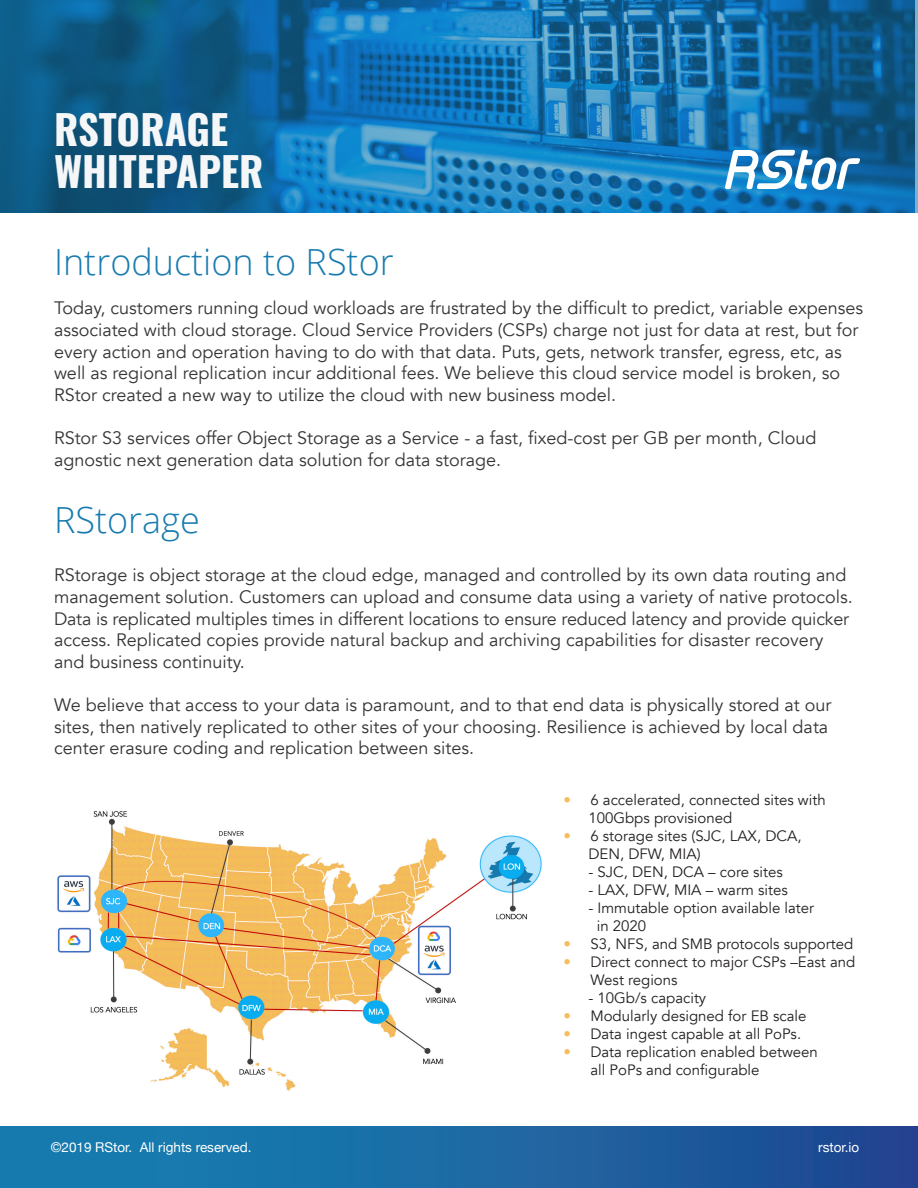
<style>
.page{position:relative;width:918px;height:1188px;background:#fff}
.page>*{position:absolute;margin:0;border:0;box-sizing:border-box;transform-origin:0 0}
.t1{font:700 40.5px "Oswald";color:#f5f6f7}
.t2{font:300 36px "Open Sans";color:#187baf}
.t3{font:18px/21.6px "Avenir";color:#353535}
.t4{font:15px/18px "Avenir";color:#231f20}
.t5{font:13.5px "Helvetica Neue";color:#fff}
.s1{color:#f7bd5c}
</style>
<div class="page">
<svg style="left:0;top:0;width:918px;height:213px;background:#156ba2"></svg>
<div style="left:0;top:1127px;width:918px;height:61px;background:linear-gradient(to right,#1685b4,#214992)"></div>
<svg style="left:725px;top:150px;width:135px;height:40px"></svg>
<img style="left:57px;top:811px;width:485px;height:280px">
<p class="t1" style="left:54px;top:94px;width:176px">RSTORAGE</p>
<p class="t1" style="left:54px;top:136px;width:211px">WHITEPAPER</p>
<p class="t2" style="left:54px;top:238px;width:341px">Introduction to RStor</p>
<p class="t3" style="left:54px;top:298px;width:811px">Today, customers running cloud workloads are frustrated by the difficult to predict, variable expenses associated with cloud storage. Cloud Service Providers (CSPs) charge not just for data at rest, but for every action and operation having to do with that data. Puts, gets, network transfer, egress, etc, as well as regional replication incur additional fees. We believe this cloud service model is broken, so RStor created a new way to utilize the cloud with new business model.</p>
<p class="t3" style="left:54px;top:427px;width:764px">RStor S3 services offer Object Storage as a Service - a fast, fixed-cost per GB per month, Cloud</p>
<p class="t3" style="left:54px;top:449px;width:449px">agnostic next generation data solution for data storage.</p>
<p class="t2" style="left:54px;top:496px;width:147px">RStorage</p>
<p class="t3" style="left:54px;top:565px;width:794px">RStorage is object storage at the cloud edge, managed and controlled by its own data routing and</p>
<p class="t3" style="left:54px;top:586px;width:800px">management solution. Customers can upload and consume data using a variety of native protocols.</p>
<p class="t3" style="left:54px;top:608px;width:797px">Data is replicated multiples times in different locations to ensure reduced latency and provide quicker</p>
<p class="t3" style="left:54px;top:630px;width:771px">access. Replicated copies provide natural backup and archiving capabilities for disaster recovery</p>
<p class="t3" style="left:54px;top:651px;width:192px">and business continuity.</p>
<p class="t3" style="left:54px;top:694px;width:779px">We believe that access to your data is paramount, and to that end data is physically stored at our</p>
<p class="t3" style="left:54px;top:716px;width:776px">sites, then natively replicated to other sites of your choosing. Resilience is achieved by local data</p>
<p class="t3" style="left:54px;top:738px;width:422px">center erasure coding and replication between sites.</p>
<p class="t4" style="left:563px;top:791px;width:264px"><span class="s1">•</span> 6 accelerated, connected sites with</p>
<p class="t4" style="left:588px;top:809px;width:145px">100Gbps provisioned</p>
<p class="t4" style="left:563px;top:827px;width:240px"><span class="s1">•</span> 6 storage sites (SJC, LAX, DCA,</p>
<p class="t4" style="left:588px;top:845px;width:114px">DEN, DFW, MIA)</p>
<p class="t4" style="left:588px;top:863px;width:196px">- SJC, DEN, DCA – core sites</p>
<p class="t4" style="left:588px;top:881px;width:201px">- LAX, DFW, MIA – warm sites</p>
<p class="t4" style="left:588px;top:899px;width:227px">- Immutable option available later</p>
<p class="t4" style="left:597px;top:917px;width:51px">in 2020</p>
<p class="t4" style="left:563px;top:935px;width:291px"><span class="s1">•</span> S3, NFS, and SMB protocols supported</p>
<p class="t4" style="left:590px;top:953px;width:267px;text-indent:-27px"><span class="s1">•</span> Direct connect to major CSPs –East and<br>West regions</p>
<p class="t4" style="left:588px;top:989px;width:119px">- 10Gb/s capacity</p>
<p class="t4" style="left:563px;top:1007px;width:245px"><span class="s1">•</span> Modularly designed for EB scale</p>
<p class="t4" style="left:563px;top:1025px;width:239px"><span class="s1">•</span> Data ingest capable at all PoPs.</p>
<p class="t4" style="left:590px;top:1043px;width:229px;text-indent:-27px"><span class="s1">•</span> Data replication enabled between all PoPs and configurable</p>
<p class="t5" style="left:51px;top:1138px;width:202px">©2019 RStor. All rights reserved.</p>
<p class="t5" style="left:818px;top:1138px;width:42px">rstor.io</p>
</div>
